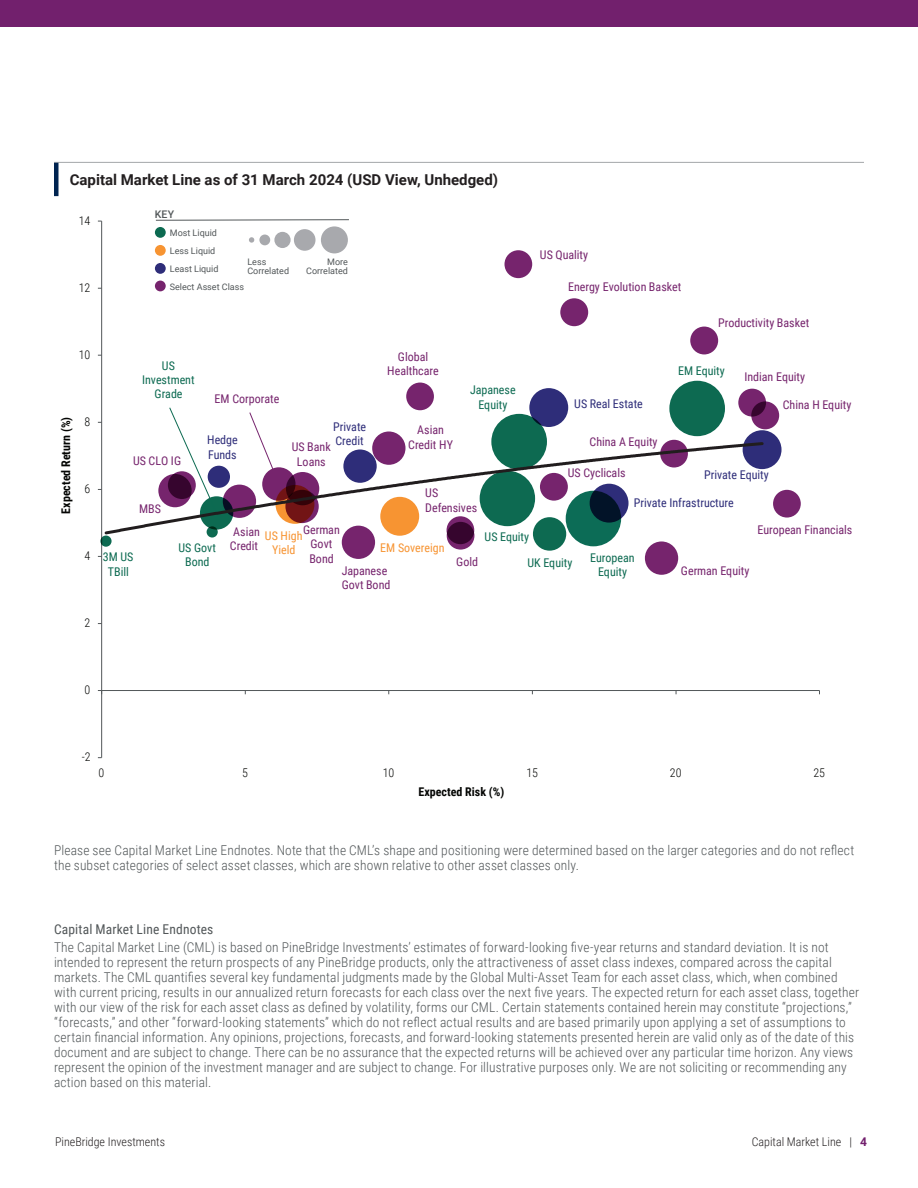
<style>
.page{position:relative;width:918px;height:1188px;background:#fff}
.page>*{position:absolute;margin:0;border:0;box-sizing:border-box;transform-origin:0 0}
.Chart_Title{font:700 15px "Roboto";color:#231f20}
.Disclosures_Footnotes{font:300 13.5px/15px "Roboto Condensed";letter-spacing:.01em;color:#525759}
.Disclosures_Footnotes-2{font:13.5px "Roboto Condensed";letter-spacing:.01em;color:#525759}
.t1{font:12px/14.4px "Roboto Condensed";color:#76246d;text-align:center}
.t2{font:12px/14.4px "Roboto Condensed";color:#0c6a51;text-align:center}
.t3{font:12px/14.4px "Roboto Condensed";color:#2e2d79}
.t4{font:300 12px "Roboto Condensed";color:#231f20}
.t5{font:700 12px "Roboto Condensed";color:#040503}
.t6{font:300 12px "Roboto Condensed";color:#040503}
.t7{font:12px/14.4px "Roboto Condensed";color:#f79432;text-align:center}
.t8{font:500 10.5px "Roboto";color:#525759}
.t9{font:9px/18px "Roboto";color:#525759}
.s1{font-family:"Roboto";font-weight:700;color:#72206d}
</style>
<div class="page">
<div style="left:0;top:0;width:918px;height:27px;background:#72206d"></div>
<hr style="left:101px;top:221px;width:1px;height:537px;background:#525759">
<hr style="left:102px;top:690px;width:718px;height:1px;background:#525759">
<div style="left:566px;top:491px;width:55px;height:55px;background:#0c6c56;border-radius:50%"></div>
<div style="left:491px;top:414px;width:56px;height:55px;background:#0d6a51;border-radius:50%"></div>
<div style="left:669px;top:381px;width:56px;height:55px;background:#0d6a51;border-radius:50%"></div>
<svg style="left:100px;top:536px;width:12px;height:11px"></svg>
<div style="left:529px;top:388px;width:39px;height:39px;background:#2e2d79;border-radius:50%"></div>
<div style="left:743px;top:430px;width:39px;height:39px;background:#2e2d79;border-radius:50%"></div>
<div style="left:773px;top:490px;width:28px;height:28px;background:#76246d;border-radius:50%"></div>
<div style="left:751px;top:401px;width:28px;height:28px;background:#76246d;border-radius:50%"></div>
<div style="left:560px;top:298px;width:28px;height:28px;background:#76246d;border-radius:50%"></div>
<div style="left:690px;top:327px;width:28px;height:27px;background:#76246d;border-radius:50%"></div>
<svg style="left:738px;top:389px;width:28px;height:28px"></svg>
<div style="left:505px;top:250px;width:27px;height:28px;background:#76246d;border-radius:50%"></div>
<div style="left:533px;top:517px;width:33px;height:34px;background:#0d6a51;border-radius:50%"></div>
<div style="left:645px;top:541px;width:33px;height:34px;background:#76246d;border-radius:50%"></div>
<div style="left:342px;top:526px;width:33px;height:33px;background:#76246d;border-radius:50%"></div>
<div style="left:372px;top:432px;width:34px;height:33px;background:#76246d;border-radius:50%"></div>
<div style="left:406px;top:383px;width:28px;height:27px;background:#76246d;border-radius:50%"></div>
<svg style="left:447px;top:522px;width:27px;height:28px"></svg>
<svg style="left:169px;top:407px;width:16px;height:34px"></svg>
<svg style="left:104px;top:441px;width:660px;height:95px"></svg>
<svg style="left:249px;top:412px;width:30px;height:73px"></svg>
<div style="left:321px;top:226px;width:27px;height:27px;background:#a8a9ad;border-radius:50%"></div>
<div style="left:294px;top:229px;width:22px;height:22px;background:#a8a9ad;border-radius:50%"></div>
<div style="left:274px;top:232px;width:17px;height:16px;background:#a8a9ad;border-radius:50%"></div>
<div style="left:259px;top:235px;width:11px;height:10px;background:#a8a9ad;border-radius:50%"></div>
<svg style="left:249px;top:237px;width:5px;height:6px"></svg>
<svg style="left:155px;top:219px;width:194px;height:2px"></svg>
<div style="left:155px;top:227px;width:11px;height:11px;background:#0c6a51;border-radius:50%"></div>
<div style="left:155px;top:245px;width:11px;height:11px;background:#f79432;border-radius:50%"></div>
<div style="left:155px;top:263px;width:11px;height:11px;background:#2e2d79;border-radius:50%"></div>
<div style="left:155px;top:281px;width:11px;height:10px;background:#76246d;border-radius:50%"></div>
<hr style="left:54px;top:162px;width:810px;height:1px;background:#a3a7a9">
<hr style="left:54px;top:163px;width:4px;height:33px;background:#002451">
<p class="Chart_Title" style="left:70px;top:169px;width:430px">Capital Market Line as of 31 March 2024 (USD View, Unhedged)</p>
<p class="t6" style="left:79px;top:212px;width:13px">14</p>
<p class="t8" style="left:155px;top:207px;width:21px">KEY</p>
<p class="t9" style="left:170px;top:224px;width:50px">Most Liquid<br>Less Liquid<br>Least Liquid</p>
<p class="t9" style="left:247px;top:257px;width:43px;line-height:9px">Less<br>Correlated</p>
<p class="t9" style="left:306px;top:257px;width:43px;line-height:9px;text-align:right">More<br>Correlated</p>
<p class="t6" style="left:79px;top:279px;width:13px">12</p>
<p class="t9" style="left:170px;top:278px;width:76px">Select Asset Class</p>
<p class="t6" style="left:79px;top:346px;width:13px">10</p>
<p class="t2" style="left:142px;top:358px;width:54px">US<br>Investment<br>Grade</p>
<p class="t1" style="left:215px;top:391px;width:66px">EM Corporate</p>
<p class="t1" style="left:387px;top:349px;width:53px">Global<br>Healthcare</p>
<p class="t2" style="left:470px;top:382px;width:47px">Japanese<br>Equity</p>
<p class="t5" style="left:58px;top:514px;width:98px;rotate:-90deg">Expected Return (%)</p>
<p class="t6" style="left:85px;top:413px;width:7px">8</p>
<p class="t6" style="left:85px;top:480px;width:7px">6</p>
<p class="t1" style="left:133px;top:453px;width:50px">US CLO IG</p>
<p class="t1" style="left:139px;top:501px;width:23px">MBS</p>
<p class="t3" style="left:207px;top:432px;width:32px">Hedge<br>Funds</p>
<p class="t3" style="left:333px;top:419px;width:35px">Private<br>Credit</p>
<p class="t1" style="left:292px;top:439px;width:41px">US Bank<br>Loans</p>
<p class="t1" style="left:408px;top:422px;width:46px">Asian<br>Credit HY</p>
<p class="t1" style="left:425px;top:485px;width:53px;text-align:left">US<br>Defensives</p>
<p class="t1" style="left:540px;top:247px;width:50px">US Quality</p>
<p class="t1" style="left:568px;top:279px;width:115px">Energy Evolution Basket</p>
<p class="t1" style="left:718px;top:315px;width:93px">Productivity Basket</p>
<p class="t3" style="left:574px;top:396px;width:70px">US Real Estate</p>
<p class="t1" style="left:590px;top:434px;width:70px">China A Equity</p>
<p class="t2" style="left:678px;top:363px;width:48px">EM Equity</p>
<p class="t1" style="left:744px;top:369px;width:62px">Indian Equity</p>
<p class="t1" style="left:783px;top:397px;width:70px">China H Equity</p>
<p class="t1" style="left:568px;top:465px;width:59px">US Cyclicals</p>
<p class="t3" style="left:704px;top:467px;width:66px">Private Equity</p>
<p class="t3" style="left:634px;top:495px;width:102px">Private Infrastructure</p>
<p class="t6" style="left:85px;top:547px;width:7px">4</p>
<p class="t2" style="left:103px;top:549px;width:32px">3M US<br>TBill</p>
<p class="t2" style="left:178px;top:540px;width:39px">US Govt<br>Bond</p>
<p class="t6" style="left:85px;top:614px;width:7px">2</p>
<p class="t1" style="left:303px;top:522px;width:38px">German<br>Govt<br>Bond</p>
<p class="t1" style="left:230px;top:524px;width:31px;text-align:left">Asian<br>Credit</p>
<p class="t7" style="left:265px;top:528px;width:39px">US High<br>Yield</p>
<p class="t7" style="left:380px;top:540px;width:66px">EM Sovereign</p>
<p class="t1" style="left:342px;top:563px;width:50px;text-align:left">Japanese<br>Govt Bond</p>
<p class="t2" style="left:485px;top:530px;width:46px">US Equity</p>
<p class="t1" style="left:456px;top:554px;width:23px">Gold</p>
<p class="t2" style="left:527px;top:555px;width:46px">UK Equity</p>
<p class="t2" style="left:590px;top:550px;width:46px">European<br>Equity</p>
<p class="t1" style="left:757px;top:522px;width:96px">European Financials</p>
<p class="t1" style="left:681px;top:563px;width:70px">German Equity</p>
<p class="t6" style="left:85px;top:681px;width:7px">0</p>
<p class="t6" style="left:82px;top:749px;width:10px">-2</p>
<p class="t6" style="left:99px;top:764px;width:7px">0</p>
<p class="t6" style="left:242px;top:764px;width:7px">5</p>
<p class="t6" style="left:383px;top:764px;width:13px">10</p>
<p class="t6" style="left:526px;top:764px;width:13px">15</p>
<p class="t6" style="left:670px;top:764px;width:13px">20</p>
<p class="t6" style="left:813px;top:764px;width:13px">25</p>
<p class="t5" style="left:419px;top:783px;width:87px">Expected Risk (%)</p>
<p class="Disclosures_Footnotes" style="left:54px;top:842px;width:802px">Please see Capital Market Line Endnotes. Note that the CML’s shape and positioning were determined based on the larger categories and do not reflect the subset categories of select asset classes, which are shown relative to other asset classes only.</p>
<p class="Disclosures_Footnotes-2" style="left:54px;top:919px;width:161px">Capital Market Line Endnotes</p>
<p class="Disclosures_Footnotes" style="left:54px;top:939px;width:807px">The Capital Market Line (CML) is based on PineBridge Investments’ estimates of forward-looking five-year returns and standard deviation. It is not intended to represent the return prospects of any PineBridge products, only the attractiveness of asset class indexes, compared across the capital markets. The CML quantifies several key fundamental judgments made by the Global Multi-Asset Team for each asset class, which, when combined with current pricing, results in our annualized return forecasts for each class over the next five years. The expected return for each asset class, together with our view of the risk for each asset class as defined by volatility, forms our CML. Certain statements contained herein may constitute “projections,” “forecasts,” and other “forward-looking statements” which do not reflect actual results and are based primarily upon applying a set of assumptions to certain financial information. Any opinions, projections, forecasts, and forward-looking statements presented herein are valid only as of the date of this document and are subject to change. There can be no assurance that the expected returns will be achieved over any particular time horizon. Any views represent the opinion of the investment manager and are subject to change. For illustrative purposes only. We are not soliciting or recommending any action based on this material.</p>
<p class="t4" style="left:55px;top:1133px;width:112px">PineBridge Investments</p>
<p class="t4" style="left:752px;top:1133px;width:117px">Capital Market Line | <span class="s1">4</span></p>
</div>
